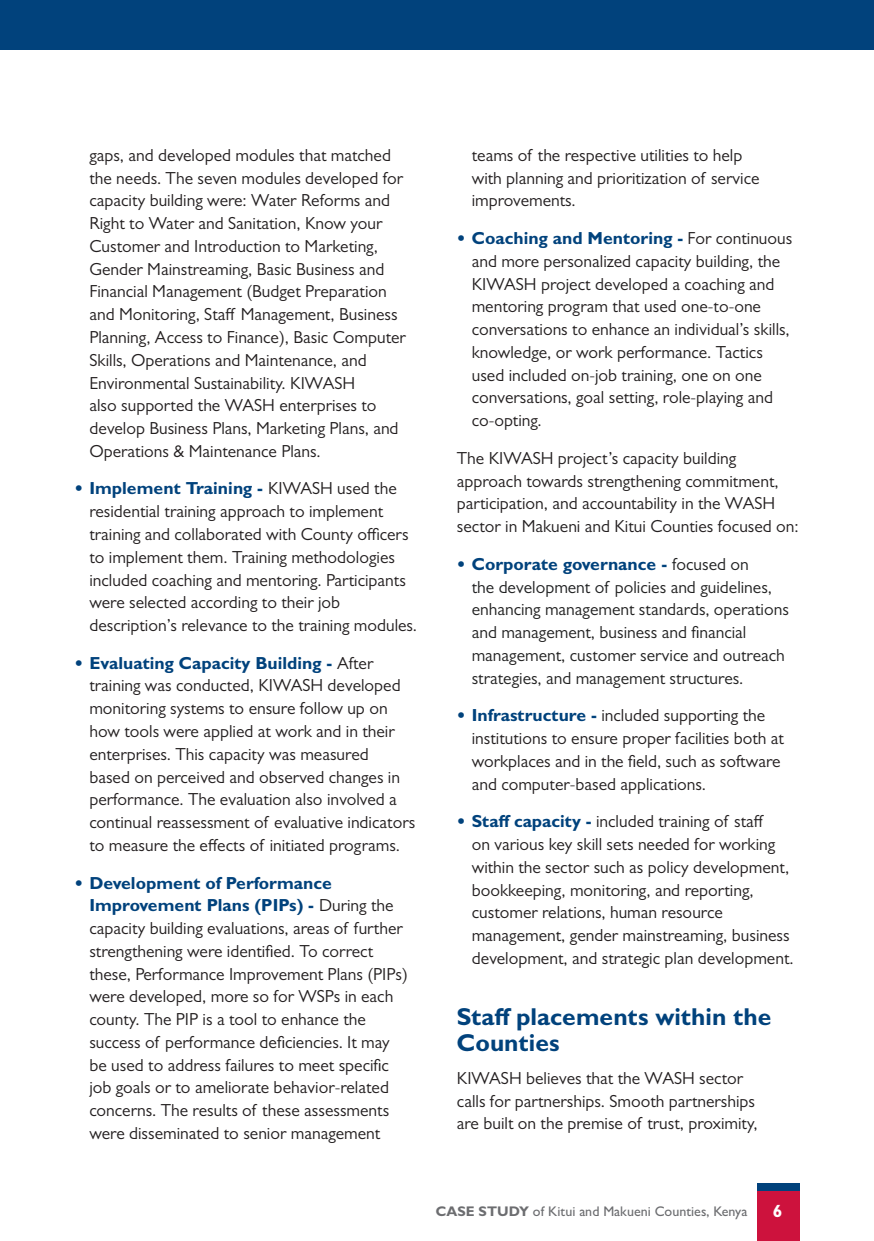
<style>
.page{position:relative;width:874px;height:1241px;background:#fff}
.page>*{position:absolute;margin:0;border:0;box-sizing:border-box;transform-origin:0 0}
.Heading_2{font:700 24.5px/26.2px "Gill Sans";color:#01427c}
.t1{font:17.5px/22.8px "Gill Sans";color:#231f20}
.t2{font:17.5px/22.8px "Gill Sans";color:#222}
.t3{font:700 17.5px "Gill Sans";color:#fff}
.t4{font:500 14px "Gill Sans";color:#6c6d70}
.s1{font-weight:800;color:#01427c}
.s2{font-weight:700;color:#01427c}
.s3{color:#202122}
.s4{font-weight:700}
</style>
<div class="page">
<div style="left:0;top:0;width:873px;height:50px;background:#01427c"></div>
<div style="left:756px;top:1190px;width:43px;height:50px;background:#cd123d"></div>
<div style="left:756px;top:1182px;width:43px;height:8px;background:#01427c"></div>
<p class="t1" style="left:89px;top:143px;width:318px">gaps, and developed modules that matched the needs. The seven modules developed for capacity building were: Water Reforms and Right to Water and Sanitation, Know your Customer and Introduction to Marketing, Gender Mainstreaming, Basic Business and Financial Management (Budget Preparation and Monitoring, Staff Management, Business Planning, Access to Finance), Basic Computer Skills, Operations and Maintenance, and Environmental Sustainability. KIWASH<br>also supported the WASH enterprises to develop Business Plans, Marketing Plans, and Operations &amp; Maintenance Plans.</p>
<p class="t1" style="left:89px;top:477px;width:329px;text-indent:-15px"><span class="s1">•</span> <span class="s2">Implement Training -</span> KIWASH used the residential training approach to implement training and collaborated with County officers to implement them. Training methodologies included coaching and mentoring. Participants were selected according to their job description’s relevance to the training modules.</p>
<p class="t1" style="left:89px;top:651px;width:327px;text-indent:-15px"><span class="s1">•</span> <span class="s2">Evaluating Capacity Building -</span> After training was conducted, KIWASH developed monitoring systems to ensure follow up on how tools were applied at work and in their enterprises. This capacity was measured<br>based on perceived and observed changes in performance. The evaluation also involved a continual reassessment of evaluative indicators to measure the effects of initiated programs.</p>
<p class="t1" style="left:89px;top:871px;width:320px;text-indent:-15px"><span class="s1">•</span> <span class="s2">Development of Performance Improvement Plans (PIPs) -</span> During the capacity building evaluations, areas of further strengthening were identified. To correct these, Performance Improvement Plans (PIPs) were developed, more so for WSPs in each county. The PIP is a tool to enhance the success of performance deficiencies. It may be used to address failures to meet specific job goals or to ameliorate behavior-related concerns. The results of these assessments were disseminated to senior management</p>
<p class="t1" style="left:471px;top:143px;width:289px">teams of the respective utilities to help with planning and prioritization of service improvements.</p>
<p class="t1" style="left:471px;top:227px;width:322px;text-indent:-15px"><span class="s1">•</span> <span class="s2">Coaching and Mentoring -</span> For continuous and more personalized capacity building, the KIWASH project developed a coaching and mentoring program that used one-to-one conversations to enhance an individual’s skills, knowledge, or work performance. Tactics used included on-job training, one on one conversations, goal setting, role-playing and co-opting.</p>
<p class="t1" style="left:456px;top:446px;width:343px">The KIWASH project’s capacity building approach towards strengthening commitment, participation, and accountability in the WASH sector in Makueni and Kitui Counties focused on:</p>
<p class="t2" style="left:471px;top:552px;width:318px;text-indent:-15px"><span class="s1">•</span> <span class="s2">Corporate governance -</span> <span class="s3">focused on<br>the development of</span> policies and guidelines, enhancing management standards, operations and management, business and financial management, customer service and outreach strategies, and management structures.</p>
<p class="t1" style="left:471px;top:703px;width:314px;text-indent:-15px"><span class="s1">•</span> <span class="s2">Infrastructure -</span> included supporting the institutions to ensure proper facilities both at workplaces and in the field, such as software and computer-based applications.</p>
<p class="t1" style="left:471px;top:809px;width:323px;text-indent:-15px"><span class="s1">•</span> <span class="s2">Staff capacity -</span> included training of staff<br>on various key skill sets needed for working within the sector such as policy development, bookkeeping, monitoring, and reporting, customer relations, human resource management, gender mainstreaming, business development, and strategic plan development.</p>
<p class="Heading_2" style="left:456px;top:1002px;width:316px">Staff placements within the<br>Counties</p>
<p class="t1" style="left:456px;top:1066px;width:302px">KIWASH believes that the WASH sector calls for partnerships. Smooth partnerships are built on the premise of trust, proximity,</p>
<p class="t4" style="left:435px;top:1202px;width:313px"><span class="s4">CASE STUDY</span> of Kitui and Makueni Counties, Kenya</p>
<p class="t3" style="left:772px;top:1199px;width:11px">6</p>
</div>
